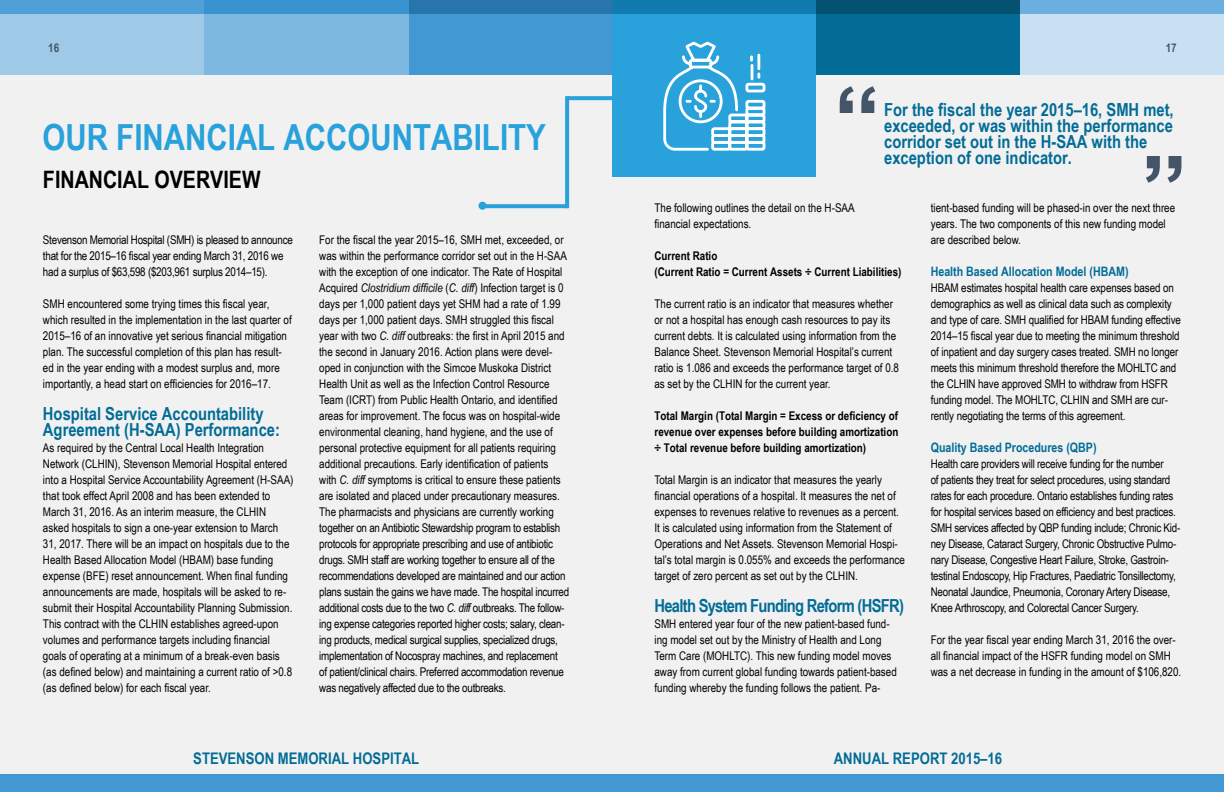
<style>
.page{position:relative;width:1224px;height:792px;background:#f1f1f1}
.page>*{position:absolute;margin:0;border:0;box-sizing:border-box;transform-origin:0 0}
.t1{font:700 36px "Arial Narrow";color:#29a1db}
.t2{font:700 24px "Arial Narrow";color:#000}
.t3{font:700 18px/16px "Arial Narrow";color:#026c96}
.t4{font:700 18px "Arial Narrow";letter-spacing:-.04em;color:#026c96}
.t5{font:700 16px "Arial Narrow";color:#026c96}
.t6{font:700 13px "Arial Narrow";color:#026c96}
.t7{font:12px/16px "Arial Narrow";color:#000}
.t8{font:12px/16px "Arial Narrow";letter-spacing:-.02em;color:#000}
.t9{font:700 12px/16px "Arial Narrow";color:#000}
.t10{font:700 12px "Arial Narrow";color:#445469}
.s1{font-style:italic}
</style>
<div class="page">
<div style="left:816px;top:1px;width:204px;height:74px;background:#026c96"></div>
<div style="left:408px;top:1px;width:204px;height:74px;background:#4198d3"></div>
<div style="left:204px;top:1px;width:204px;height:74px;background:#7cb8e0"></div>
<div style="left:0;top:0;width:204px;height:75px;background:#9ecae7"></div>
<div style="left:1020px;top:0;width:204px;height:75px;background:#c7e0f2"></div>
<div style="left:612px;top:13px;width:204px;height:164px;background:#29a1db"></div>
<svg style="left:663px;top:41px;width:103px;height:110px"></svg>
<svg style="left:840px;top:86px;width:35px;height:27px"></svg>
<svg style="left:1146px;top:156px;width:35px;height:27px"></svg>
<svg style="left:486px;top:204px;width:79px;height:4px"></svg>
<hr style="left:567px;top:96px;width:86px;height:4px;background:#29a1db">
<svg style="left:565px;top:96px;width:4px;height:112px"></svg>
<div style="left:478px;top:202px;width:8px;height:8px;background:#29a1db;border-radius:50%"></div>
<div style="left:816px;top:0;width:204px;height:13px;background:#045270"></div>
<div style="left:612px;top:0;width:204px;height:13px;background:#117bb0"></div>
<div style="left:408px;top:0;width:204px;height:13px;background:#2775aa"></div>
<div style="left:204px;top:0;width:204px;height:13px;background:#3893d0"></div>
<div style="left:0;top:0;width:204px;height:13px;background:#50a0d8"></div>
<div style="left:1020px;top:0;width:204px;height:13px;background:#6bafe0"></div>
<div style="left:0;top:774px;width:612px;height:18px;background:#4198d3"></div>
<div style="left:612px;top:774px;width:612px;height:18px;background:#4198d3"></div>
<p class="t10" style="left:48px;top:39px;width:12px">16</p>
<p class="t10" style="left:1166px;top:39px;width:12px">17</p>
<h1 class="t1" style="left:43px;top:110px;width:505px">OUR FINANCIAL ACCOUNTABILITY</h1>
<h2 class="t2" style="left:43px;top:161px;width:219px">FINANCIAL OVERVIEW</h2>
<p class="t8" style="left:43px;top:231px;width:251px">Stevenson Memorial Hospital (SMH) is pleased to announce that for the 2015–16 fiscal year ending March 31, 2016 we had a surplus of $63,598 ($203,961 surplus 2014–15).</p>
<p class="t7" style="left:43px;top:295px;width:250px">SMH encountered some trying times this fiscal year, which resulted in the implementation in the last quarter of 2015–16 of an innovative yet serious financial mitigation plan. The successful completion of this plan has result&shy;ed in the year ending with a modest surplus and, more importantly, a head start on efficiencies for 2016–17.</p>
<h3 class="t3" style="left:43px;top:405px;width:239px">Hospital Service Accountability<br>Agreement (H-SAA) Performance:</h3>
<p class="t7" style="left:43px;top:439px;width:252px">As required by the Central Local Health Integration Network (CLHIN), Stevenson Memorial Hospital entered into a Hospital Service Accountability Agreement (H-SAA) that took effect April 2008 and has been extended to March 31, 2016. As an interim measure, the CLHIN asked hospitals to sign a one-year extension to March 31, 2017. There will be an impact on hospitals due to the Health Based Allocation Model (HBAM) base funding expense (BFE) reset announcement. When final funding announcements are made, hospitals will be asked to re&shy;submit their Hospital Accountability Planning Submission.<br>This contract with the CLHIN establishes agreed-upon volumes and performance targets including financial goals of operating at a minimum of a break-even basis (as defined below) and maintaining a current ratio of &gt;0.8 (as defined below) for each fiscal year.</p>
<p class="t7" style="left:319px;top:231px;width:252px">For the fiscal the year 2015–16, SMH met, exceeded, or was within the performance corridor set out in the H-SAA with the exception of one indicator. The Rate of Hospital Acquired <span class="s1">Clostridium difficile</span> (<span class="s1">C. diff</span>) Infection target is 0 days per 1,000 patient days yet SHM had a rate of 1.99 days per 1,000 patient days. SMH struggled this fiscal year with two <span class="s1">C. diff</span> outbreaks: the first in April 2015 and the second in January 2016. Action plans were devel&shy;oped in conjunction with the Simcoe Muskoka District Health Unit as well as the Infection Control Resource Team (ICRT) from Public Health Ontario, and identified areas for improvement. The focus was on hospital-wide environmental cleaning, hand hygiene, and the use of personal protective equipment for all patients requiring additional precautions. Early identification of patients<br>with <span class="s1">C. diff</span> symptoms is critical to ensure these patients are isolated and placed under precautionary measures.<br>The pharmacists and physicians are currently working together on an Antibiotic Stewardship program to establish protocols for appropriate prescribing and use of antibiotic drugs. SMH staff are working together to ensure all of the recommendations developed are maintained and our action plans sustain the gains we have made. The hospital incurred additional costs due to the two <span class="s1">C. diff</span> outbreaks. The follow&shy;ing expense categories reported higher costs; salary, clean&shy;ing products, medical surgical supplies, specialized drugs, implementation of Nocospray machines, and replacement<br>of patient/clinical chairs. Preferred accommodation revenue was negatively affected due to the outbreaks.</p>
<h3 class="t3" style="left:884px;top:101px;width:291px">For the fiscal the year 2015–16, SMH met, exceeded, or was within the performance corridor set out in the H-SAA with the exception of one indicator.</h3>
<p class="t7" style="left:655px;top:199px;width:202px">The following outlines the detail on the H-SAA financial expectations.</p>
<p class="t9" style="left:655px;top:247px;width:248px">Current Ratio<br>(Current Ratio = Current Assets ÷ Current Liabilities)</p>
<p class="t7" style="left:655px;top:295px;width:246px">The current ratio is an indicator that measures whether or not a hospital has enough cash resources to pay its current debts. It is calculated using information from the Balance Sheet. Stevenson Memorial Hospital’s current ratio is 1.086 and exceeds the performance target of 0.8 as set by the CLHIN for the current year.</p>
<p class="t9" style="left:655px;top:407px;width:245px;text-align:justify">Total Margin (Total Margin = Excess or deficiency of revenue over expenses before building amortization ÷ Total revenue before building amortization)</p>
<p class="t7" style="left:655px;top:471px;width:252px">Total Margin is an indicator that measures the yearly financial operations of a hospital. It measures the net of expenses to revenues relative to revenues as a percent.<br>It is calculated using information from the Statement of Operations and Net Assets. Stevenson Memorial Hospi&shy;tal’s total margin is 0.055% and exceeds the performance target of zero percent as set out by the CLHIN.</p>
<h3 class="t4" style="left:655px;top:592px;width:251px">Health System Funding Reform (HSFR)</h3>
<p class="t7" style="left:655px;top:615px;width:244px">SMH entered year four of the new patient-based fund&shy;ing model set out by the Ministry of Health and Long Term Care (MOHLTC). This new funding model moves away from current global funding towards patient-based funding whereby the funding follows the patient. Pa-</p>
<p class="t7" style="left:931px;top:199px;width:246px">tient-based funding will be phased-in over the next three years. The two components of this new funding model are described below.</p>
<p class="t6" style="left:931px;top:262px;width:199px">Health Based Allocation Model (HBAM)</p>
<p class="t7" style="left:931px;top:279px;width:252px">HBAM estimates hospital health care expenses based on demographics as well as clinical data such as complexity and type of care. SMH qualified for HBAM funding effective 2014–15 fiscal year due to meeting the minimum threshold of inpatient and day surgery cases treated. SMH no longer meets this minimum threshold therefore the MOHLTC and the CLHIN have approved SMH to withdraw from HSFR funding model. The MOHLTC, CLHIN and SMH are cur&shy;rently negotiating the terms of this agreement.</p>
<p class="t6" style="left:931px;top:438px;width:167px">Quality Based Procedures (QBP)</p>
<p class="t8" style="left:931px;top:455px;width:251px">Health care providers will receive funding for the number<br>of patients they treat for select procedures, using standard rates for each procedure. Ontario establishes funding rates for hospital services based on efficiency and best practices.<br>SMH services affected by QBP funding include; Chronic Kid&shy;ney Disease, Cataract Surgery, Chronic Obstructive Pulmo&shy;nary Disease, Congestive Heart Failure, Stroke, Gastroin&shy;testinal Endoscopy, Hip Fractures, Paediatric Tonsillectomy, Neonatal Jaundice, Pneumonia, Coronary Artery Disease, Knee Arthroscopy, and Colorectal Cancer Surgery.</p>
<p class="t7" style="left:931px;top:631px;width:252px">For the year fiscal year ending March 31, 2016 the over&shy;all financial impact of the HSFR funding model on SMH was a net decrease in funding in the amount of $106,820.</p>
<h3 class="t5" style="left:193px;top:746px;width:227px">STEVENSON MEMORIAL HOSPITAL</h3>
<h3 class="t5" style="left:834px;top:746px;width:170px">ANNUAL REPORT 2015–16</h3>
</div>
